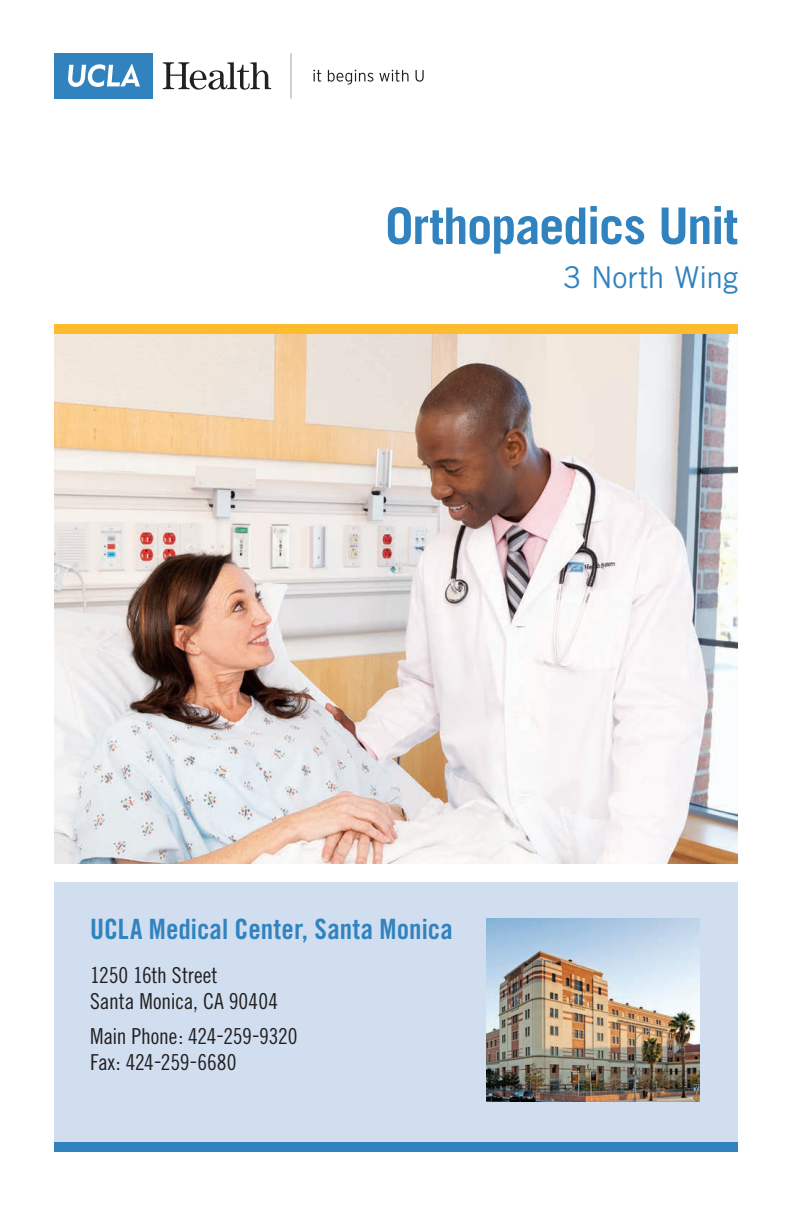
<style>
.page{position:relative;width:792px;height:1224px;background:#fff}
.page>*{position:absolute;margin:0;border:0;box-sizing:border-box;transform-origin:0 0}
.t1{font:700 50.4px "Trade Gothic";letter-spacing:-.025em;color:#3183bf}
.t2{font:30px "Trade Gothic";letter-spacing:-.005em;color:#3183bf}
.t3{font:28px "Trade Gothic Bold Cond Twenty";color:#3183bf}
.t4{font:22px/26px "Trade Gothic Cond Eighteen";letter-spacing:-.005em;color:#231f20}
</style>
<div class="page">
<img style="left:54px;top:334px;width:684px;height:530px">
<div style="left:54px;top:882px;width:684px;height:270px;background:#d1deef"></div>
<div style="left:54px;top:1142px;width:684px;height:10px;background:#3183bf"></div>
<img style="left:486px;top:918px;width:214px;height:184px">
<div style="left:54px;top:324px;width:684px;height:10px;background:#fdbb2e"></div>
<hr style="left:291px;top:53px;width:1px;height:46px;background:#a2a19e">
<svg style="left:313px;top:70px;width:8px;height:12px"></svg>
<svg style="left:328px;top:70px;width:45px;height:15px"></svg>
<svg style="left:379px;top:70px;width:30px;height:12px"></svg>
<svg style="left:415px;top:70px;width:9px;height:12px"></svg>
<div style="left:54px;top:53px;width:98px;height:46px;background:#3183bf"></div>
<svg style="left:68px;top:64px;width:72px;height:23px"></svg>
<svg style="left:163px;top:62px;width:108px;height:28px"></svg>
<p class="t1" style="left:385px;top:195px;width:354px">Orthopaedics Unit</p>
<p class="t2" style="left:563px;top:259px;width:176px">3 North Wing</p>
<p class="t3" style="left:90px;top:912px;width:364px">UCLA Medical Center, Santa Monica</p>
<p class="t4" style="left:90px;top:962px;width:190px">1250 16th Street<br>Santa Monica, CA 90404</p>
<p class="t4" style="left:90px;top:1023px;width:209px">Main Phone: 424-259-9320<br>Fax: 424-259-6680</p>
</div>
